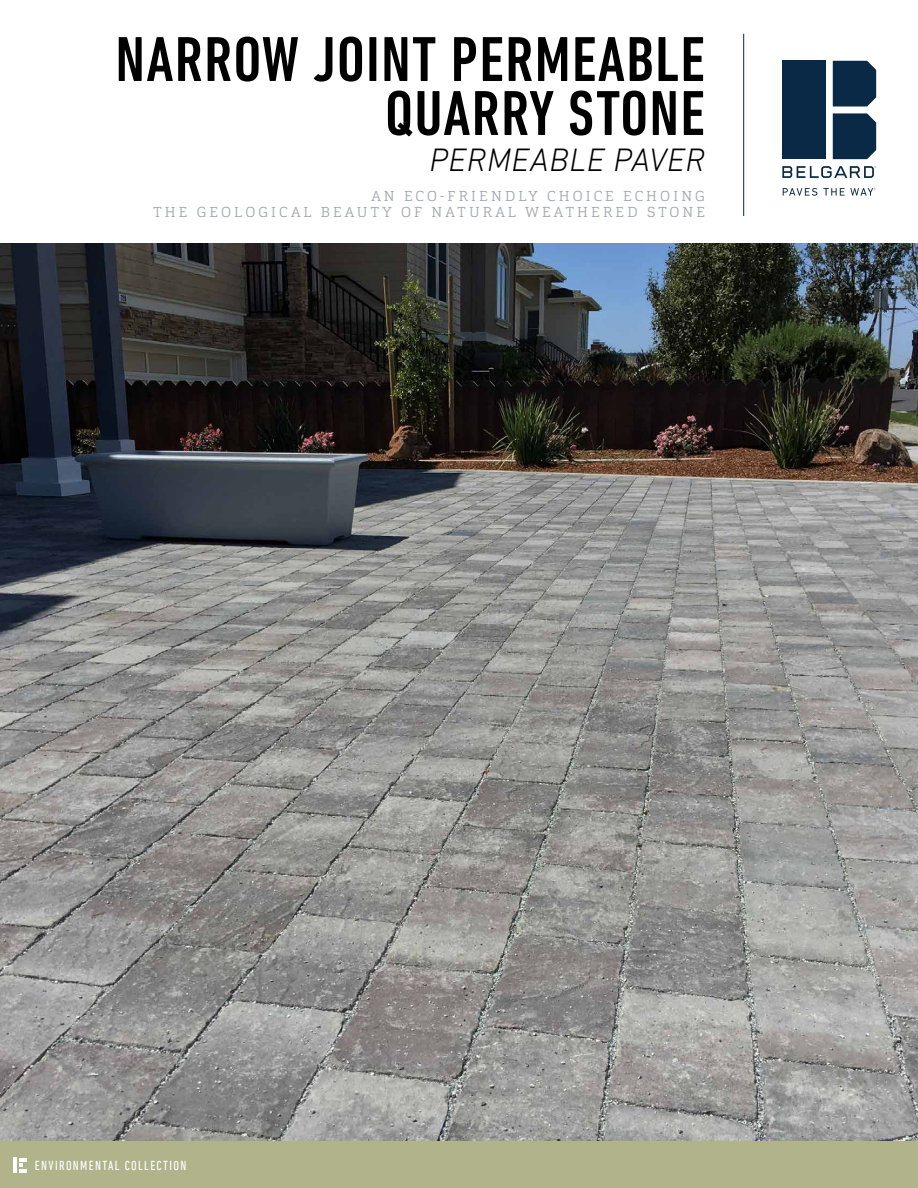
<style>
.page{position:relative;width:918px;height:1188px;background:#fff}
.page>*{position:absolute;margin:0;border:0;box-sizing:border-box;transform-origin:0 0}
.t1{font:500 condensed 64.5px/54px "DIN Next LT Pro";letter-spacing:.02em;color:#000;text-align:right}
.t2{font:italic 300 33px "DIN Next LT Pro";letter-spacing:.02em;color:#000}
.t3{font:300 14.25px/16.5px "Cargan";letter-spacing:.22em;color:#a2a9ad;text-align:right}
.t4{font:condensed 13.35px "DIN Next LT Pro";letter-spacing:.1em;color:#fff}
</style>
<div class="page">
<hr style="left:743px;top:34px;width:1px;height:182px;background:#0a2947">
<div style="left:833px;top:61px;width:43px;height:46px;background:#0a2947"></div>
<div style="left:833px;top:113px;width:43px;height:46px;background:#0a2947"></div>
<div style="left:782px;top:61px;width:44px;height:98px;background:#0a2947"></div>
<svg style="left:782px;top:166px;width:94px;height:12px"></svg>
<svg style="left:783px;top:188px;width:34px;height:8px"></svg>
<svg style="left:823px;top:188px;width:53px;height:8px"></svg>
<div style="left:0;top:1141px;width:918px;height:47px;background:#b1b38a"></div>
<svg style="left:19px;top:1158px;width:8px;height:15px"></svg>
<hr style="left:14px;top:1158px;width:3px;height:15px;background:#fff">
<img style="left:0;top:243px;width:918px;height:898px">
<h1 class="t1" style="left:115px;top:32px;width:591px">NARROW JOINT PERMEABLE<br>QUARRY STONE</h1>
<h2 class="t2" style="left:429px;top:141px;width:277px">PERMEABLE PAVER</h2>
<p class="t3" style="left:153px;top:188px;width:553px">AN ECO-FRIENDLY CHOICE ECHOING<br>THE GEOLOGICAL BEAUTY OF NATURAL WEATHERED STONE</p>
<p class="t4" style="left:35px;top:1158px;width:153px">ENVIRONMENTAL COLLECTION</p>
</div>
